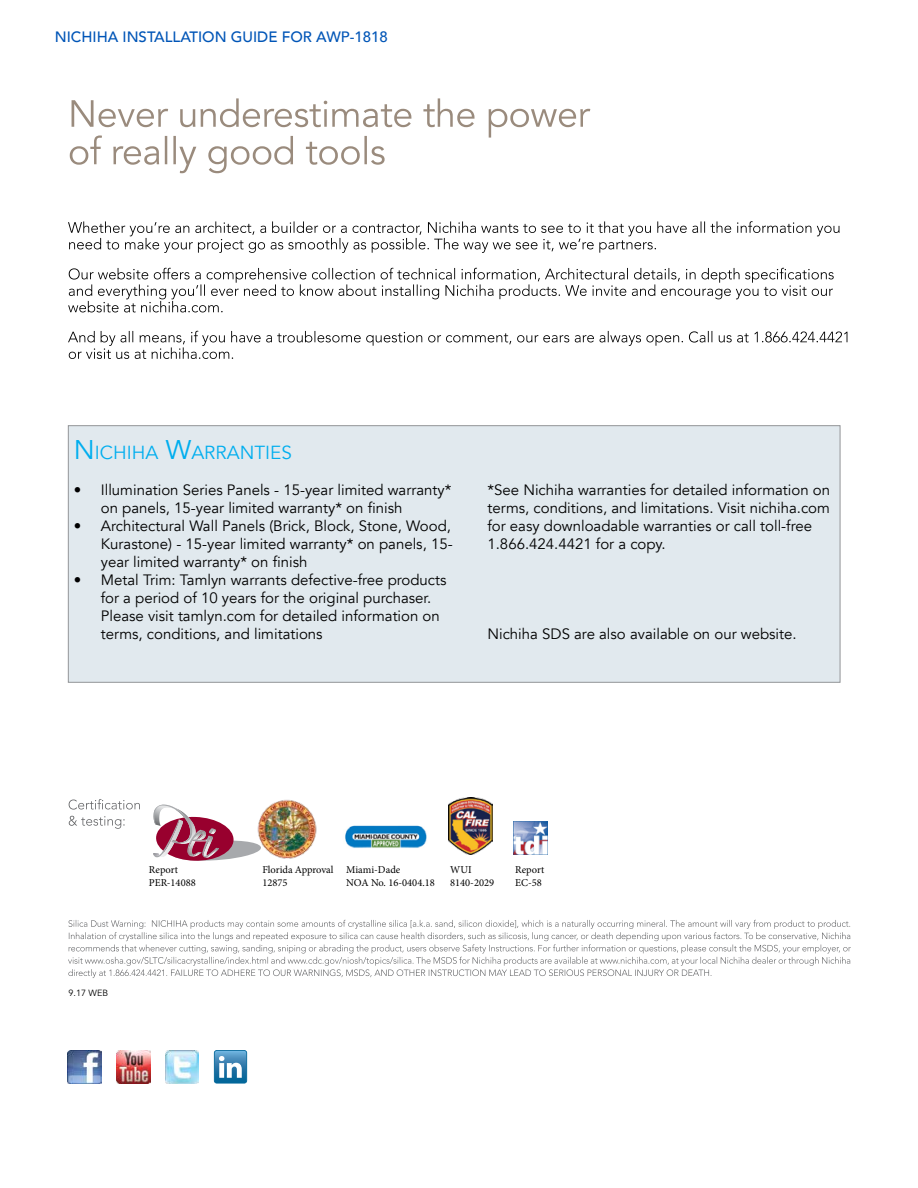
<style>
.page{position:relative;width:918px;height:1188px;background:#fff}
.page>*{position:absolute;margin:0;border:0;box-sizing:border-box;transform-origin:0 0}
.t1{font:18.9px "Avenir";color:#00aeef}
.t2{font:15px/18px "Avenir";color:#000}
.t3{font:500 15px "Avenir";color:#0055b7}
.t4{font:10.5px/12.6px "Minion Pro";color:#000}
.t5{font:9px "Avenir";color:#000}
.s1{font-size:27px}
</style>
<div class="page">
<svg style="left:70px;top:98px;width:520px;height:75px"></svg>
<svg style="left:68px;top:331px;width:779px;height:28px"></svg>
<svg style="left:68px;top:268px;width:766px;height:44px"></svg>
<svg style="left:68px;top:221px;width:772px;height:32px"></svg>
<div style="left:68px;top:425px;width:772px;height:258px;background:#e1e9ee;border:1px solid #939598"></div>
<svg style="left:69px;top:816px;width:56px;height:13px"></svg>
<svg style="left:69px;top:799px;width:71px;height:11px"></svg>
<img style="left:261px;top:799px;width:56px;height:60px">
<img style="left:514px;top:821px;width:33px;height:34px">
<svg style="left:153px;top:805px;width:108px;height:56px"></svg>
<img style="left:449px;top:797px;width:44px;height:58px">
<svg style="left:68px;top:920px;width:783px;height:58px"></svg>
<img style="left:68px;top:1050px;width:33px;height:34px">
<img style="left:117px;top:1050px;width:33px;height:33px">
<img style="left:165px;top:1050px;width:34px;height:34px">
<svg style="left:214px;top:1050px;width:33px;height:34px"></svg>
<img style="left:345px;top:825px;width:82px;height:23px">
<p class="t3" style="left:55px;top:24px;width:335px">NICHIHA INSTALLATION GUIDE FOR AWP-1818</p>
<p class="t1" style="left:74px;top:441px;width:220px"><span class="s1">N</span>ICHIHA <span class="s1">W</span>ARRANTIES</p>
<p class="t2" style="left:101px;top:481px;width:352px;text-indent:-27px">• Illumination Series Panels - 15-year limited warranty* on panels, 15-year limited warranty* on finish</p>
<p class="t2" style="left:101px;top:517px;width:353px;text-align:justify;text-indent:-27px">• Architectural Wall Panels (Brick, Block, Stone, Wood, Kurastone) - 15-year limited warranty* on panels, 15- year limited warranty* on finish</p>
<p class="t2" style="left:101px;top:571px;width:347px;text-indent:-27px">• Metal Trim: Tamlyn warrants defective-free products for a period of 10 years for the original purchaser.<br>Please visit tamlyn.com for detailed information on terms, conditions, and limitations</p>
<p class="t2" style="left:487px;top:481px;width:344px">*See Nichiha warranties for detailed information on terms, conditions, and limitations. Visit nichiha.com for easy downloadable warranties or call toll-free 1.866.424.4421 for a copy.</p>
<p class="t2" style="left:487px;top:625px;width:311px">Nichiha SDS are also available on our website.</p>
<p class="t5" style="left:69px;top:988px;width:41px">9.17 WEB</p>
<p class="t4" style="left:149px;top:863px;width:48px">Report<br>PER-14088</p>
<p class="t4" style="left:262px;top:863px;width:73px">Florida Approval<br>12875</p>
<p class="t4" style="left:515px;top:863px;width:31px">Report<br>EC-58</p>
<p class="t4" style="left:346px;top:863px;width:90px">Miami-Dade<br>NOA No. 16-0404.18</p>
<p class="t4" style="left:450px;top:863px;width:46px">WUI<br>8140-2029</p>
</div>
